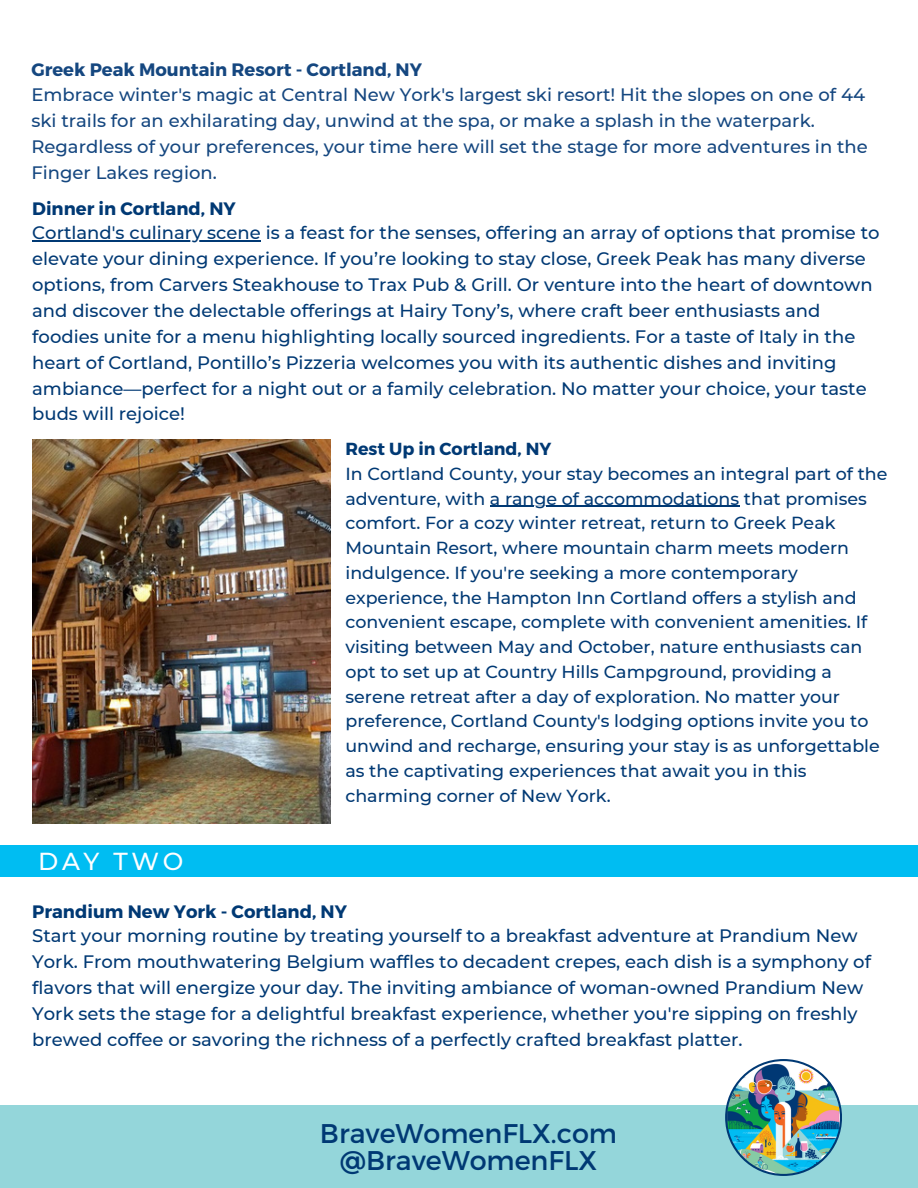
<style>
.page{position:relative;width:918px;height:1188px;background:#fff}
.page>*{position:absolute;margin:0;border:0;box-sizing:border-box;transform-origin:0 0}
.t1{font:27px "Montserrat";color:#003974}
.t2{font:500 24.45px "Montserrat";letter-spacing:.15em;color:#fefeff}
.t3{font:500 18px/25.8px "Montserrat";color:#003974}
.t4{font:500 18px/25.8px "Montserrat";color:#154780}
.t5{font:700 18px "Montserrat";color:#003974}
.t6{font:700 18px "Montserrat";color:#154780}
.t7{font:500 17.4px/24.8px "Montserrat";color:#003974}
.t8{font:700 17.4px "Montserrat";color:#003974}
</style>
<div class="page">
<img style="left:32px;top:440px;width:298px;height:383px">
<div style="left:0;top:1106px;width:918px;height:82px;background:#94d6da"></div>
<svg style="left:725px;top:1059px;width:117px;height:117px"></svg>
<img style="left:727px;top:1061px;width:113px;height:113px;border-radius:50%">
<hr style="left:32px;top:240px;width:229px;height:2px;background:#003974">
<hr style="left:490px;top:506px;width:249px;height:1px;background:#003974">
<div style="left:0;top:845px;width:918px;height:32px;background:#00bdf2"></div>
<p class="t6" style="left:31px;top:58px;width:392px">Greek Peak Mountain Resort - Cortland, NY</p>
<p class="t4" style="left:31px;top:82px;width:838px">Embrace winter's magic at Central New York's largest ski resort! Hit the slopes on one of 44 ski trails for an exhilarating day, unwind at the spa, or make a splash in the waterpark.<br>Regardless of your preferences, your time here will set the stage for more adventures in the Finger Lakes region.</p>
<p class="t5" style="left:32px;top:196px;width:205px">Dinner in Cortland, NY</p>
<p class="t3" style="left:32px;top:220px;width:849px">Cortland's culinary scene is a feast for the senses, offering an array of options that promise to elevate your dining experience. If you’re looking to stay close, Greek Peak has many diverse options, from Carvers Steakhouse to Trax Pub &amp; Grill. Or venture into the heart of downtown and discover the delectable offerings at Hairy Tony’s, where craft beer enthusiasts and foodies unite for a menu highlighting locally sourced ingredients. For a taste of Italy in the heart of Cortland, Pontillo’s Pizzeria welcomes you with its authentic dishes and inviting ambiance—perfect for a night out or a family celebration. No matter your choice, your taste buds will rejoice!</p>
<p class="t8" style="left:345px;top:438px;width:207px">Rest Up in Cortland, NY</p>
<p class="t7" style="left:345px;top:461px;width:544px">In Cortland County, your stay becomes an integral part of the adventure, with a range of accommodations that promises comfort. For a cozy winter retreat, return to Greek Peak Mountain Resort, where mountain charm meets modern indulgence. If you're seeking a more contemporary experience, the Hampton Inn Cortland offers a stylish and convenient escape, complete with convenient amenities. If visiting between May and October, nature enthusiasts can opt to set up at Country Hills Campground, providing a serene retreat after a day of exploration. No matter your preference, Cortland County's lodging options invite you to unwind and recharge, ensuring your stay is as unforgettable as the captivating experiences that await you in this charming corner of New York.</p>
<p class="t2" style="left:38px;top:847px;width:147px">DAY TWO</p>
<p class="t5" style="left:32px;top:899px;width:316px">Prandium New York - Cortland, NY</p>
<p class="t3" style="left:32px;top:923px;width:840px">Start your morning routine by treating yourself to a breakfast adventure at Prandium New York. From mouthwatering Belgium waffles to decadent crepes, each dish is a symphony of flavors that will energize your day. The inviting ambiance of woman-owned Prandium New York sets the stage for a delightful breakfast experience, whether you're sipping on freshly brewed coffee or savoring the richness of a perfectly crafted breakfast platter.</p>
<p class="t1" style="left:320px;top:1116px;width:299px">BraveWomenFLX.com</p>
<p class="t1" style="left:340px;top:1143px;width:259px">@BraveWomenFLX</p>
</div>
